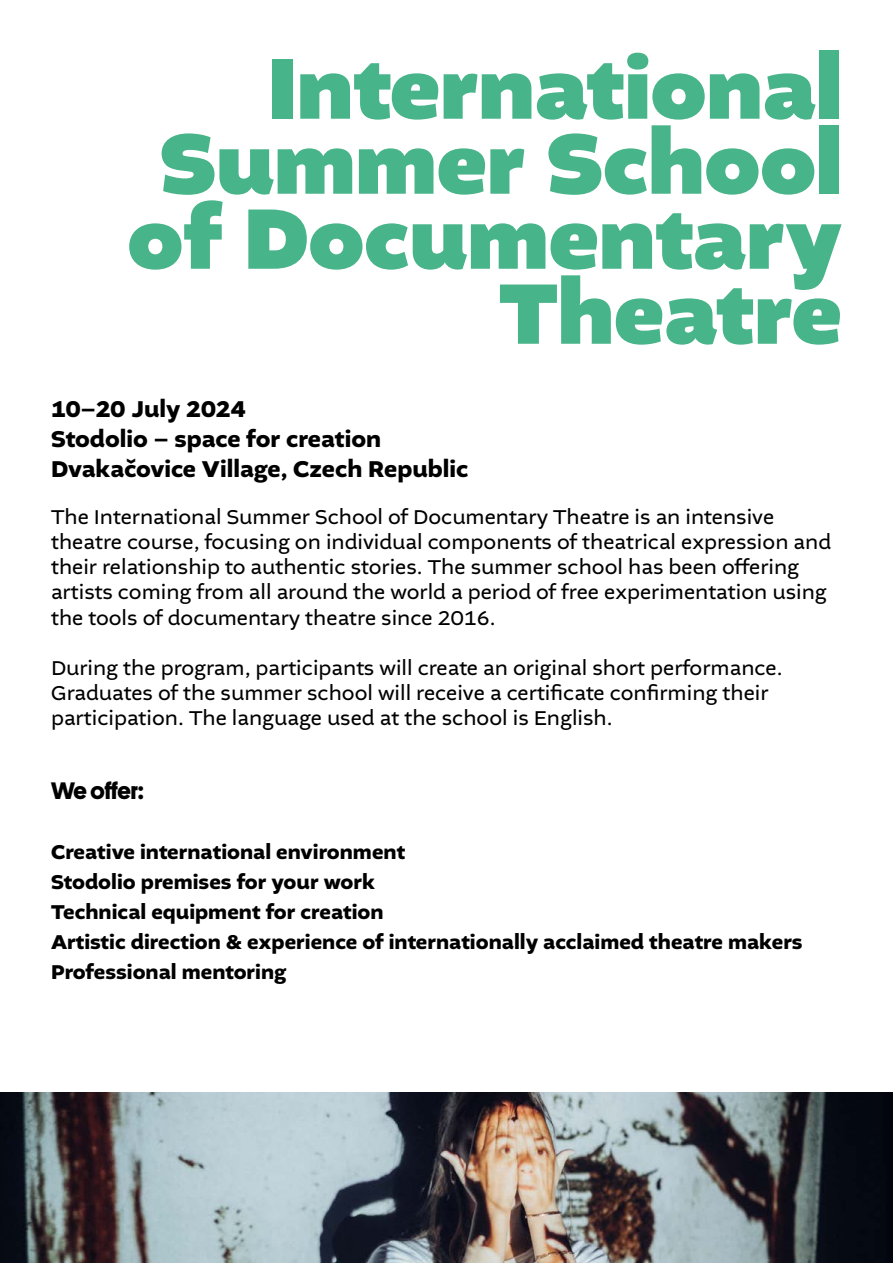
<style>
.page{position:relative;width:893px;height:1263px;background:#fff}
.page>*{position:absolute;margin:0;border:0;box-sizing:border-box;transform-origin:0 0}
.Normal_wrd_1{font:900 90px/75px "Altivo";color:#48b48a;text-align:right}
.t1{font:700 24px "Altivo";color:#000}
.HTML_Preformatted_wrd_1{font:700 24px "Platform";color:#000}
.Odstavec_1{font:21px/25.2px "Altivo";color:#000}
.List_1{font:700 21px "Altivo";color:#000}
</style>
<div class="page">
<img style="left:0;top:1093px;width:893px;height:170px">
<p class="Normal_wrd_1" style="left:127px;top:54px;width:716px">International<br>Summer School of Documentary<br>Theatre</p>
<h1 class="t1" style="left:51px;top:393px;width:196px">10–20 July 2024</h1>
<h1 class="t1" style="left:51px;top:423px;width:332px">Stodolio – space for creation</h1>
<h1 class="t1" style="left:51px;top:453px;width:419px">Dvakačovice Village, Czech Republic</h1>
<p class="Odstavec_1" style="left:51px;top:504px;width:782px">The International Summer School of Documentary Theatre is an intensive theatre course, focusing on individual components of theatrical expression and their relationship to authentic stories. The summer school has been offering artists coming from all around the world a period of free experimentation using the tools of documentary theatre since 2016.</p>
<p class="Odstavec_1" style="left:51px;top:656px;width:733px">During the program, participants will create an original short performance.</p>
<p class="Odstavec_1" style="left:51px;top:681px;width:719px">Graduates of the summer school will receive a certificate confirming their participation. The language used at the school is English.</p>
<p class="HTML_Preformatted_wrd_1" style="left:51px;top:773px;width:94px">We offer:</p>
<p class="List_1" style="left:51px;top:838px;width:356px">Creative international environment</p>
<p class="List_1" style="left:51px;top:868px;width:326px">Stodolio premises for your work</p>
<p class="List_1" style="left:51px;top:898px;width:334px">Technical equipment for creation</p>
<p class="List_1" style="left:51px;top:928px;width:753px">Artistic direction &amp; experience of internationally acclaimed theatre makers</p>
<p class="List_1" style="left:51px;top:958px;width:237px">Professional mentoring</p>
</div>
